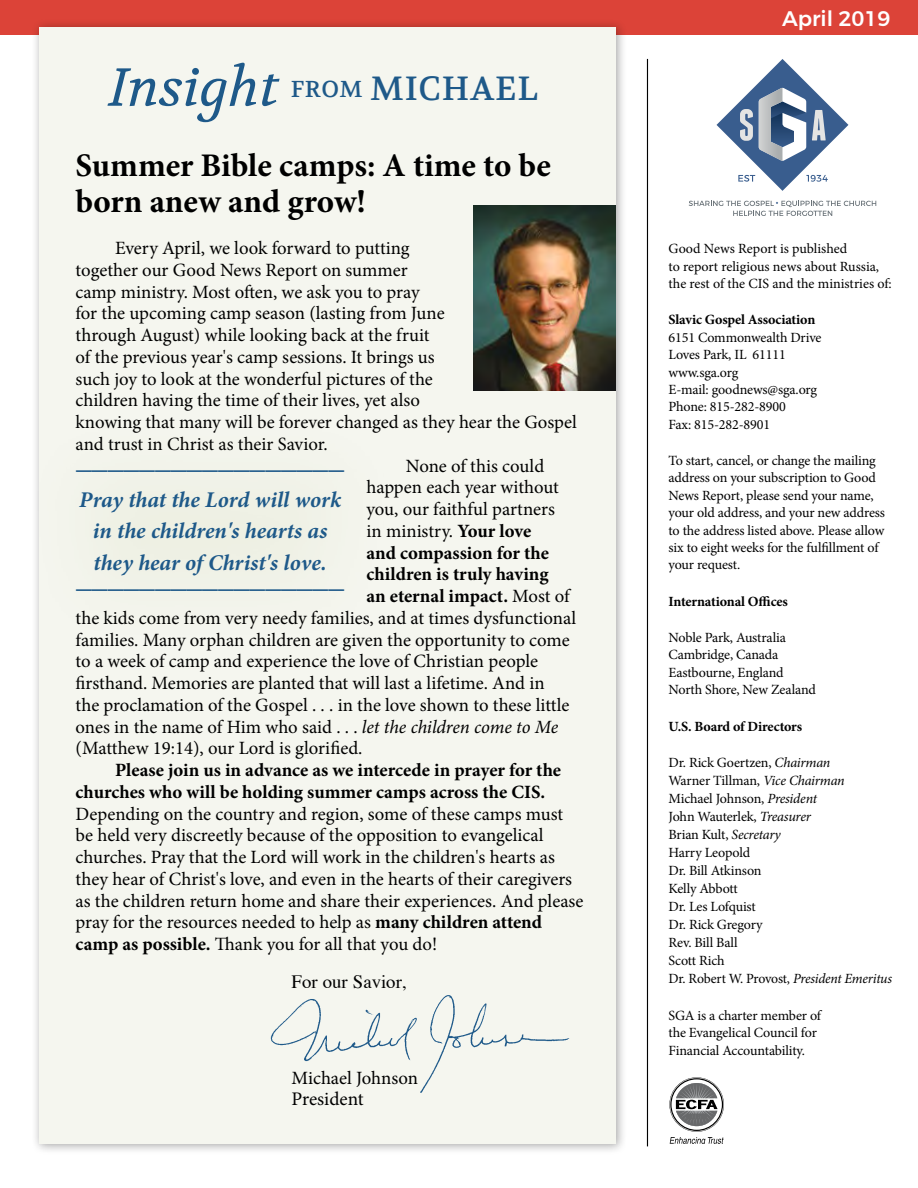
<style>
.page{position:relative;width:918px;height:1188px;background:#fff}
.page>*{position:absolute;margin:0;border:0;box-sizing:border-box;transform-origin:0 0}
.t1{font:italic 53.4px "Volkhov";color:#1e5989}
.t2{font:33.3px "Volkhov";letter-spacing:.03em;color:#1e5989}
.t3{font:700 33px/36px "Minion Pro";color:#000}
.t4{font:italic 600 31.5px "Minion Pro";color:#1e5989}
.t5{font:italic 700 22.5px/31.5px "Minion Pro";letter-spacing:-.005em;color:#1e5989;text-align:center}
.t6{font:500 21.15px "Montserrat";color:#fff}
.t7{font:19.2px "Minion Pro";color:#000}
.t8{font:18.75px/21.8px "Minion Pro";color:#000}
.t9{font:700 18.75px/21.8px "Minion Pro";color:#000}
.t10{font:18.75px "Times";color:#000}
.t11{font:14.1px/17.4px "Minion Pro";letter-spacing:-.01em;color:#000}
.t12{font:700 14.1px "Minion Pro";letter-spacing:-.01em;color:#000}
.s1{font-size:22.95px}
.s2{font-weight:700}
.s3{font-weight:400}
.s4{font-style:italic}
</style>
<div class="page">
<div style="left:0;top:0;width:918px;height:35px;background:#dc4338"></div>
<hr style="left:647px;top:59px;width:1px;height:1087px;background:#000">
<svg style="left:717px;top:59px;width:131px;height:132px"></svg>
<svg style="left:689px;top:201px;width:187px;height:15px"></svg>
<svg style="left:669px;top:1077px;width:55px;height:67px"></svg>
<div style="left:31px;top:19px;width:596px;height:1136px;background:#000;opacity:.35"></div>
<div style="left:39px;top:27px;width:576px;height:1117px;background:#f5f6ef"></div>
<img style="left:473px;top:206px;width:143px;height:184px">
<img style="left:270px;top:995px;width:300px;height:98px">
<div style="left:21px;top:405px;width:379px;height:251px;background:#f3f4ec"></div>
<h1 class="t1" style="left:109px;top:54px;width:172px">Insight</h1>
<h2 class="t2" style="left:291px;top:67px;width:249px"><span class="s1">FROM</span> MICHAEL</h2>
<h3 class="t3" style="left:76px;top:147px;width:477px">Summer Bible camps: A time to be born anew and grow!</h3>
<p class="t8" style="left:115px;top:237px;width:296px">Every April, we look forward to putting</p>
<p class="t8" style="left:76px;top:259px;width:334px">together our Good News Report on summer</p>
<p class="t8" style="left:76px;top:281px;width:346px">camp ministry. Most often, we ask you to pray</p>
<p class="t8" style="left:76px;top:303px;width:371px">for the upcoming camp season (lasting from June</p>
<p class="t8" style="left:76px;top:324px;width:356px">through August) while looking back at the fruit</p>
<p class="t8" style="left:76px;top:346px;width:361px">of the previous year's camp sessions. It brings us</p>
<p class="t8" style="left:76px;top:368px;width:359px">such joy to look at the wonderful pictures of the</p>
<p class="t8" style="left:76px;top:390px;width:346px">children having the time of their lives, yet also</p>
<p class="t8" style="left:76px;top:411px;width:503px">knowing that many will be forever changed as they hear the Gospel</p>
<p class="t8" style="left:76px;top:433px;width:254px">and trust in Christ as their Savior.</p>
<p class="t8" style="left:406px;top:455px;width:140px">None of this could</p>
<p class="t8" style="left:367px;top:477px;width:194px">happen each year without</p>
<p class="t8" style="left:367px;top:498px;width:190px">you, our faithful partners</p>
<p class="t8" style="left:367px;top:520px;width:166px">in ministry. <span class="s2">Your love</span></p>
<p class="t9" style="left:367px;top:542px;width:184px">and compassion for the</p>
<p class="t9" style="left:367px;top:563px;width:184px">children is truly having</p>
<p class="t9" style="left:367px;top:585px;width:205px">an eternal impact. <span class="s3">Most of</span></p>
<p class="t8" style="left:76px;top:607px;width:502px">the kids come from very needy families, and at times dysfunctional</p>
<p class="t8" style="left:76px;top:629px;width:496px">families. Many orphan children are given the opportunity to come</p>
<p class="t8" style="left:76px;top:651px;width:464px">to a week of camp and experience the love of Christian people</p>
<p class="t8" style="left:76px;top:672px;width:471px">firsthand. Memories are planted that will last a lifetime. And in</p>
<p class="t8" style="left:76px;top:694px;width:495px">the proclamation of the Gospel . . . in the love shown to these little</p>
<p class="t8" style="left:76px;top:716px;width:484px">ones in the name of Him who said . . . <span class="s4">let the children come to Me</span></p>
<p class="t8" style="left:76px;top:738px;width:288px">(Matthew 19:14), our Lord is glorified.</p>
<p class="t9" style="left:76px;top:759px;width:487px;text-indent:39px">Please join us in advance as we intercede in prayer for the churches who will be holding summer camps across the CIS.</p>
<p class="t8" style="left:76px;top:803px;width:510px">Depending on the country and region, some of these camps must be held very discreetly because of the opposition to evangelical churches. Pray that the Lord will work in the children's hearts as they hear of Christ's love, and even in the hearts of their caregivers as the children return home and share their experiences. And please pray for the resources needed to help as <span class="s2">many children attend camp as possible.</span> Thank you for all that you do!</p>
<p class="t10" style="left:292px;top:964px;width:116px">For our Savior,</p>
<h3 class="t4" style="left:76px;top:436px;width:270px">_________________</h3>
<p class="t5" style="left:79px;top:483px;width:263px">Pray that the Lord will work in the children's hearts as they hear of Christ's love.</p>
<h3 class="t4" style="left:76px;top:555px;width:270px">_________________</h3>
<p class="t8" style="left:292px;top:1067px;width:128px">Michael Johnson</p>
<p class="t7" style="left:292px;top:1086px;width:74px">President</p>
<p class="t6" style="left:782px;top:5px;width:110px">April 2019</p>
<p class="t11" style="left:669px;top:240px;width:225px">Good News Report is published<br>to report religious news about Russia, the rest of the CIS and the ministries of:</p>
<p class="t12" style="left:669px;top:310px;width:148px">Slavic Gospel Association</p>
<p class="t11" style="left:669px;top:329px;width:155px">6151 Commonwealth Drive<br>Loves Park, IL 61111 www.sga.org<br>E-mail: goodnews@sga.org<br>Phone: 815-282-8900<br>Fax: 815-282-8901</p>
<p class="t11" style="left:669px;top:452px;width:218px">To start, cancel, or change the mailing address on your subscription to Good News Report, please send your name, your old address, and your new address to the address listed above. Please allow six to eight weeks for the fulfillment of your request.</p>
<p class="t12" style="left:669px;top:591px;width:121px">International Offices</p>
<p class="t11" style="left:669px;top:629px;width:149px">Noble Park, Australia<br>Cambridge, Canada<br>Eastbourne, England<br>North Shore, New Zealand</p>
<p class="t12" style="left:669px;top:716px;width:135px">U.S. Board of Directors</p>
<p class="t11" style="left:669px;top:754px;width:225px;line-height:18px">Dr. Rick Goertzen, <span class="s4">Chairman<br></span>Warner Tillman, <span class="s4">Vice Chairman<br></span>Michael Johnson, <span class="s4">President<br></span>John Wauterlek, <span class="s4">Treasurer<br></span>Brian Kult, <span class="s4">Secretary<br></span>Harry Leopold<br>Dr. Bill Atkinson<br>Kelly Abbott<br>Dr. Les Lofquist<br>Dr. Rick Gregory<br>Rev. Bill Ball<br>Scott Rich<br>Dr. Robert W. Provost, <span class="s4">President Emeritus</span></p>
<p class="t11" style="left:669px;top:1007px;width:154px">SGA is a charter member of the Evangelical Council for<br>Financial Accountability.</p>
</div>
